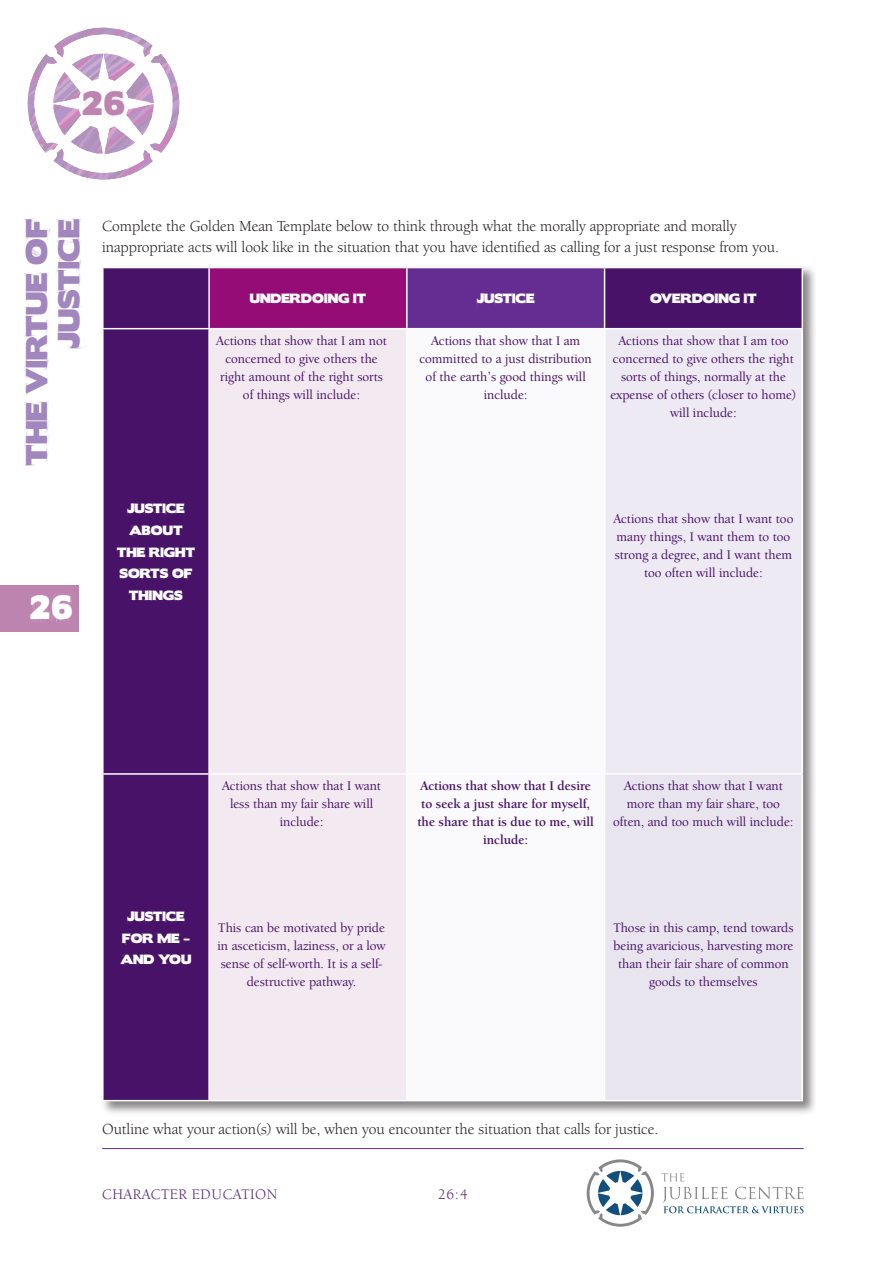
<style>
.page{position:relative;width:893px;height:1263px;background:#fff}
.page>*{position:absolute;margin:0;border:0;box-sizing:border-box;transform-origin:0 0}
.t1{font:30px "Boris Black Bloxx Dirty";color:#fff}
.t2{font:30px "Boris Black Bloxx Dirty";color:#bd84af}
.t3{font:27px/32.4px "Boris Black Bloxx Dirty";letter-spacing:-.01em;color:#a286be;text-align:right}
.I_body_-_no_indent{font:15.75px/21.8px "Berkeley Oldstyle IT Cby BT";color:#231f20}
.t4{font:15px "Berkeley Oldstyle IT Cby BT";letter-spacing:.04em;color:#522671}
.I_Body_Text_LP{font:500 13.5px/18px "Berkeley Oldstyle IT Cby BT";color:#481269;text-align:center}
.I_Body_Text_LP-2{font:700 13.5px/18px "Berkeley Oldstyle IT Cby BT";color:#481269;text-align:center}
.I_Body_Text_LP-3{font:12px/21.8px "Boris Black Bloxx Dirty";color:#fff;text-align:center}
</style>
<div class="page">
<div style="left:0;top:585px;width:79px;height:46px;background:#bd84af"></div>
<svg style="left:27px;top:28px;width:153px;height:151px"></svg>
<svg style="left:586px;top:1159px;width:218px;height:68px"></svg>
<hr style="left:102px;top:1148px;width:702px;height:1px;background:#652d91">
<div style="left:100px;top:265px;width:717px;height:851px;background:#231f20;opacity:.55"></div>
<div style="left:104px;top:268px;width:697px;height:832px;background:#481269"></div>
<div style="left:209px;top:268px;width:198px;height:61px;background:#960c76"></div>
<div style="left:407px;top:268px;width:198px;height:61px;background:#652d91"></div>
<div style="left:210px;top:329px;width:196px;height:771px;background:#f3eaf1"></div>
<svg style="left:408px;top:329px;width:196px;height:771px"></svg>
<div style="left:605px;top:329px;width:197px;height:445px;background:#eeeaf4"></div>
<div style="left:605px;top:774px;width:197px;height:327px;background:#e8e5ef"></div>
<hr style="left:406px;top:268px;width:2px;height:60px;background:#fff">
<hr style="left:604px;top:268px;width:1px;height:60px;background:#fff">
<hr style="left:406px;top:329px;width:2px;height:444px;background:#fff">
<hr style="left:604px;top:329px;width:1px;height:444px;background:#fff">
<hr style="left:406px;top:775px;width:2px;height:325px;background:#fff">
<hr style="left:604px;top:775px;width:1px;height:325px;background:#fff">
<hr style="left:102px;top:773px;width:107px;height:2px;background:#fff">
<hr style="left:209px;top:773px;width:198px;height:2px;background:#fff">
<hr style="left:407px;top:773px;width:198px;height:2px;background:#fff">
<hr style="left:605px;top:773px;width:198px;height:2px;background:#fff">
<hr style="left:102px;top:1100px;width:107px;height:1px;background:#fff">
<hr style="left:209px;top:1100px;width:198px;height:1px;background:#fff">
<hr style="left:407px;top:1100px;width:198px;height:1px;background:#fff">
<hr style="left:605px;top:1100px;width:198px;height:1px;background:#fff">
<hr style="left:102px;top:329px;width:2px;height:444px;background:#fff">
<hr style="left:208px;top:329px;width:2px;height:444px;background:#fff">
<hr style="left:801px;top:329px;width:2px;height:444px;background:#fff">
<hr style="left:102px;top:775px;width:2px;height:325px;background:#fff">
<hr style="left:208px;top:775px;width:2px;height:325px;background:#fff">
<hr style="left:801px;top:775px;width:2px;height:325px;background:#fff">
<hr style="left:102px;top:267px;width:107px;height:1px;background:#fff">
<hr style="left:102px;top:268px;width:2px;height:60px;background:#fff">
<hr style="left:209px;top:267px;width:198px;height:1px;background:#fff">
<hr style="left:208px;top:268px;width:2px;height:60px;background:#fff">
<hr style="left:407px;top:267px;width:198px;height:1px;background:#fff">
<hr style="left:605px;top:267px;width:198px;height:1px;background:#fff">
<hr style="left:801px;top:268px;width:2px;height:60px;background:#fff">
<hr style="left:102px;top:328px;width:107px;height:1px;background:#fff">
<hr style="left:209px;top:328px;width:198px;height:1px;background:#fff">
<hr style="left:407px;top:328px;width:198px;height:1px;background:#fff">
<hr style="left:605px;top:328px;width:198px;height:1px;background:#fff">
<h1 class="t2" style="left:82px;top:87px;width:44px">26</h1>
<h2 class="t3" style="left:22px;top:466px;width:252px;rotate:-90deg">THE VIRTUE OF<br>JUSTICE</h2>
<h1 class="t1" style="left:30px;top:591px;width:44px">26</h1>
<p class="I_body_-_no_indent" style="left:102px;top:215px;width:679px">Complete the Golden Mean Template below to think through what the morally appropriate and morally inappropriate acts will look like in the situation that you have identified as calling for a just response from you.</p>
<p class="I_Body_Text_LP-3" style="left:250px;top:288px;width:118px">UNDERDOING IT</p>
<p class="I_Body_Text_LP-3" style="left:477px;top:288px;width:59px">JUSTICE</p>
<p class="I_Body_Text_LP-3" style="left:650px;top:288px;width:108px">OVERDOING IT</p>
<p class="I_Body_Text_LP" style="left:216px;top:331px;width:172px">Actions that show that I am not concerned to give others the right amount of the right sorts of things will include:</p>
<p class="I_Body_Text_LP" style="left:419px;top:331px;width:174px">Actions that show that I am committed to a just distribution of the earth’s good things will include:</p>
<p class="I_Body_Text_LP" style="left:611px;top:331px;width:187px">Actions that show that I am too concerned to give others the right sorts of things, normally at the expense of others (closer to home) will include:</p>
<p class="I_Body_Text_LP-3" style="left:117px;top:498px;width:80px">JUSTICE<br>ABOUT<br>THE RIGHT<br>SORTS OF<br>THINGS</p>
<p class="I_Body_Text_LP" style="left:613px;top:509px;width:181px">Actions that show that I want too many things, I want them to too strong a degree, and I want them too often will include:</p>
<p class="I_Body_Text_LP" style="left:222px;top:776px;width:160px">Actions that show that I want less than my fair share will include:</p>
<p class="I_Body_Text_LP-3" style="left:121px;top:906px;width:72px">JUSTICE<br>FOR ME –<br>AND YOU</p>
<p class="I_Body_Text_LP" style="left:218px;top:918px;width:170px">This can be motivated by pride in asceticism, laziness, or a low sense of self-worth. It is a self&shy;destructive pathway.</p>
<p class="I_Body_Text_LP-2" style="left:417px;top:776px;width:178px">Actions that show that I desire to seek a just share for myself, the share that is due to me, will include:</p>
<p class="I_Body_Text_LP" style="left:613px;top:776px;width:182px">Actions that show that I want more than my fair share, too often, and too much will include:</p>
<p class="I_Body_Text_LP" style="left:613px;top:918px;width:182px">Those in this camp, tend towards being avaricious, harvesting more than their fair share of common goods to themselves</p>
<p class="I_body_-_no_indent" style="left:102px;top:1118px;width:558px">Outline what your action(s) will be, when you encounter the situation that calls for justice.</p>
<p class="t4" style="left:102px;top:1185px;width:177px">CHARACTER EDUCATION</p>
<p class="t4" style="left:438px;top:1185px;width:31px">26:4</p>
</div>
